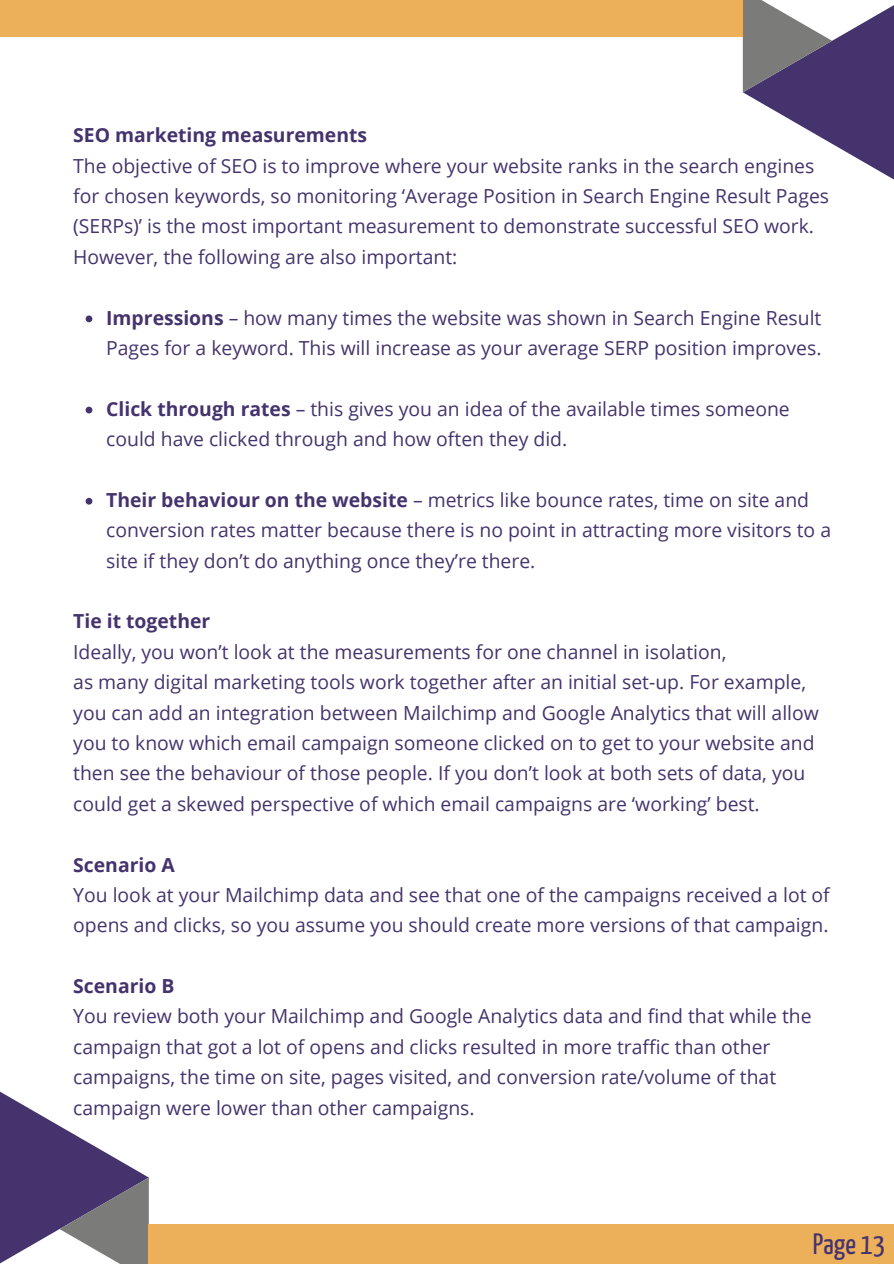
<style>
.page{position:relative;width:894px;height:1264px;background:#fff}
.page>*{position:absolute;margin:0;border:0;box-sizing:border-box;transform-origin:0 0}
.t1{font:29.4px "Yanone Kaffeesatz";color:#45336d}
.t2{font:19.35px/30.3px "Open Sans";color:#45336d}
.t3{font:700 19.35px "Open Sans";color:#45336d}
.s1{font-weight:700}
</style>
<div class="page">
<svg style="left:0;top:1091px;width:149px;height:172px"></svg>
<svg style="left:742px;top:0;width:151px;height:179px"></svg>
<div style="left:149px;top:1224px;width:744px;height:39px;background:#ecaf5a"></div>
<div style="left:0;top:0;width:742px;height:37px;background:#ecaf5a"></div>
<svg style="left:86px;top:315px;width:6px;height:7px"></svg>
<svg style="left:86px;top:406px;width:6px;height:7px"></svg>
<svg style="left:86px;top:498px;width:6px;height:6px"></svg>
<p class="t3" style="left:73px;top:121px;width:295px">SEO marketing measurements</p>
<p class="t2" style="left:73px;top:150px;width:742px">The objective of SEO is to improve where your website ranks in the search engines</p>
<p class="t2" style="left:73px;top:180px;width:757px">for chosen keywords, so monitoring ‘Average Position in Search Engine Result Pages (SERPs)’ is the most important measurement to demonstrate successful SEO work.<br>However, the following are also important:</p>
<p class="t2" style="left:106px;top:302px;width:716px"><span class="s1">Impressions</span> – how many times the website was shown in Search Engine Result<br>Pages for a keyword. This will increase as your average SERP position improves.</p>
<p class="t2" style="left:106px;top:393px;width:685px"><span class="s1">Click through rates</span> – this gives you an idea of the available times someone could have clicked through and how often they did.</p>
<p class="t2" style="left:106px;top:484px;width:726px"><span class="s1">Their behaviour on the website</span> – metrics like bounce rates, time on site and conversion rates matter because there is no point in attracting more visitors to a site if they don’t do anything once they’re there.</p>
<p class="t3" style="left:73px;top:607px;width:139px">Tie it together</p>
<p class="t2" style="left:73px;top:636px;width:654px">Ideally, you won’t look at the measurements for one channel in isolation,</p>
<p class="t2" style="left:73px;top:666px;width:734px">as many digital marketing tools work together after an initial set-up. For example,</p>
<p class="t2" style="left:73px;top:697px;width:747px">you can add an integration between Mailchimp and Google Analytics that will allow you to know which email campaign someone clicked on to get to your website and then see the behaviour of those people. If you don’t look at both sets of data, you could get a skewed perspective of which email campaigns are ‘working’ best.</p>
<p class="t3" style="left:73px;top:850px;width:103px">Scenario A</p>
<p class="t2" style="left:73px;top:879px;width:757px">You look at your Mailchimp data and see that one of the campaigns received a lot of opens and clicks, so you assume you should create more versions of that campaign.</p>
<p class="t3" style="left:73px;top:972px;width:103px">Scenario B</p>
<h1 class="t2" style="left:73px;top:1000px;width:739px">You review both your Mailchimp and Google Analytics data and find that while the campaign that got a lot of opens and clicks resulted in more traffic than other campaigns, the time on site, pages visited, and conversion rate/volume of that campaign were lower than other campaigns.</h1>
<p class="t1" style="left:812px;top:1231px;width:74px">Page 13</p>
</div>
